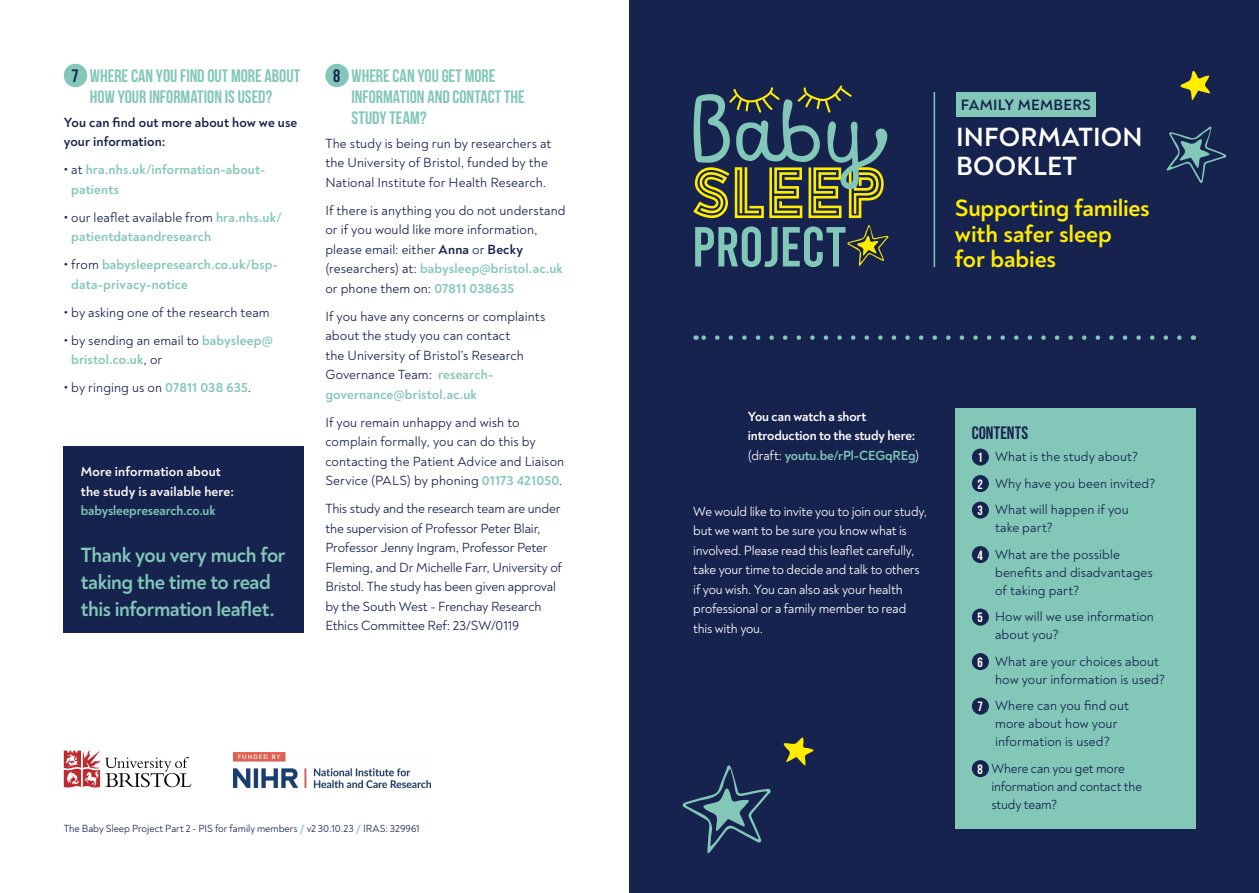
<style>
.page{position:relative;width:1259px;height:893px;background:#fff}
.page>*{position:absolute;margin:0;border:0;box-sizing:border-box;transform-origin:0 0}
.t1{font:700 26.85px/29.7px "Noah";letter-spacing:.01em;color:#fff}
.t2{font:700 24px/25.5px "Noah";letter-spacing:-.005em;color:#ffed00}
.t3{font:700 21px/27px "Noah";letter-spacing:-.025em;color:#82c7b8}
.t4{font:18px/21px "Bebas Neue";color:#82c7b8;text-align:center}
.t5{font:18px "Bebas Neue";letter-spacing:.005em;color:#17234f}
.t6{font:700 15.3px "Noah";letter-spacing:.02em;color:#17234f}
.t7{font:13.5px/19.5px "Noah";letter-spacing:.005em;color:#17234f}
.t8{font:13.5px/19.5px "Noah";letter-spacing:-.015em;color:#fff}
.t9{font:700 13.5px/19.5px "Noah";letter-spacing:.01em;color:#82c7b8}
.t10{font:700 13.5px/19.5px "Noah";letter-spacing:-.005em;color:#fff}
.t11{font:700 13.5px/19.5px "Noah";letter-spacing:.01em;color:#17234f}
.t12{font:700 13.5px "Noah";letter-spacing:-.01em;color:#82c7b8}
.t13{font:10.5px "Noah";color:#17234f}
.s1{color:#17234f}
.s2{font-weight:400;color:#17234f}
.s3{font-weight:700}
.s4{font-weight:700;color:#82c7b8}
.s5{font-weight:700;font-size:13.5px;color:#82c7b8}
.s6{font-weight:400}
.s7{color:#82c7b8}
.s8{font-family:"Bebas Neue";color:#fff}
</style>
<div class="page">
<div style="left:629px;top:0;width:630px;height:893px;background:#17234f"></div>
<svg style="left:682px;top:765px;width:89px;height:88px"></svg>
<svg style="left:783px;top:737px;width:30px;height:28px"></svg>
<div style="left:955px;top:408px;width:240px;height:421px;background:#82c7b8"></div>
<div style="left:972px;top:449px;width:17px;height:17px;background:#17234f;border-radius:50%"></div>
<div style="left:972px;top:475px;width:17px;height:17px;background:#17234f;border-radius:50%"></div>
<div style="left:972px;top:502px;width:17px;height:17px;background:#17234f;border-radius:50%"></div>
<div style="left:972px;top:546px;width:17px;height:17px;background:#17234f;border-radius:50%"></div>
<div style="left:972px;top:609px;width:17px;height:17px;background:#17234f;border-radius:50%"></div>
<div style="left:972px;top:653px;width:17px;height:17px;background:#17234f;border-radius:50%"></div>
<div style="left:972px;top:698px;width:17px;height:17px;background:#17234f;border-radius:50%"></div>
<div style="left:972px;top:760px;width:17px;height:17px;background:#17234f;border-radius:50%"></div>
<svg style="left:64px;top:750px;width:128px;height:37px"></svg>
<img style="left:234px;top:752px;width:197px;height:35px">
<div style="left:64px;top:64px;width:23px;height:23px;background:#82c7b8;border-radius:50%"></div>
<div style="left:325px;top:64px;width:24px;height:23px;background:#82c7b8;border-radius:50%"></div>
<div style="left:64px;top:446px;width:240px;height:187px;background:#17234f"></div>
<svg style="left:1166px;top:126px;width:60px;height:57px"></svg>
<svg style="left:1180px;top:71px;width:30px;height:29px"></svg>
<svg style="left:695px;top:226px;width:82px;height:41px"></svg>
<svg style="left:783px;top:225px;width:105px;height:42px"></svg>
<svg style="left:693px;top:85px;width:194px;height:133px"></svg>
<svg style="left:702px;top:335px;width:477px;height:5px"></svg>
<div style="left:956px;top:92px;width:140px;height:24px;background:#82c7b8"></div>
<hr style="left:933px;top:92px;width:2px;height:175px;background:#82c7b8">
<h3 class="t4" style="left:71px;top:65px;width:230px"><span class="s1">7</span> WHERE CAN YOU FIND OUT MORE ABOUT<br>HOW YOUR INFORMATION IS USED?</h3>
<p class="t11" style="left:64px;top:113px;width:235px">You can find out more about how we use your information:</p>
<p class="t9" style="left:71px;top:160px;width:195px;text-indent:-7px"><span class="s1">•</span> <span class="s2">at</span> hra.nhs.uk/information-about&shy;patients</p>
<p class="t9" style="left:71px;top:208px;width:212px;text-indent:-7px"><span class="s1">•</span> <span class="s2">our leaflet available from</span> hra.nhs.uk/ patientdataandresearch</p>
<p class="t9" style="left:71px;top:255px;width:208px;text-indent:-7px"><span class="s1">•</span> <span class="s2">from</span> babysleepresearch.co.uk/bsp&shy;data-privacy-notice</p>
<p class="t7" style="left:64px;top:303px;width:207px"><span class="s3">•</span> by asking one of the research team</p>
<p class="t9" style="left:71px;top:331px;width:203px;text-indent:-7px"><span class="s1">•</span> <span class="s2">by sending an email to</span> babysleep@ bristol.co.uk<span class="s2">, or</span></p>
<p class="t7" style="left:64px;top:378px;width:189px"><span class="s3">•</span> by ringing us on <span class="s4">07811 038 635</span>.</p>
<p class="t10" style="left:81px;top:462px;width:155px">More information about the study is available here:</p>
<p class="t12" style="left:81px;top:502px;width:136px">babysleepresearch.co.uk</p>
<h3 class="t3" style="left:81px;top:541px;width:206px">Thank you very much for taking the time to read this information leaflet.</h3>
<h3 class="t4" style="left:351px;top:65px;width:175px;text-align:left;text-indent:-18px"><span class="s1">8</span> WHERE CAN YOU GET MORE<br>INFORMATION AND CONTACT THE<br>STUDY TEAM?</h3>
<p class="t7" style="left:325px;top:134px;width:228px">The study is being run by researchers at the University of Bristol, funded by the<br>National Institute for Health Research.</p>
<p class="t7" style="left:325px;top:201px;width:242px">If there is anything you do not understand or if you would like more information, please email: either <span class="s3">Anna</span> or <span class="s3">Becky </span>(researchers) at: <span class="s4">babysleep@bristol.ac.uk </span>or phone them on: <span class="s4">07811 038635</span></p>
<p class="t7" style="left:325px;top:307px;width:221px">If you have any concerns or complaints about the study you can contact<br>the University of Bristol’s Research<br>Governance Team: <span class="s4">research&shy;governance@bristol.ac.uk</span></p>
<p class="t7" style="left:325px;top:413px;width:240px">If you remain unhappy and wish to complain formally, you can do this by contacting the Patient Advice and Liaison Service (PALS) by phoning <span class="s4">01173 421050</span>.</p>
<p class="t7" style="left:325px;top:499px;width:238px">This study and the research team are under the supervision of Professor Peter Blair, Professor Jenny Ingram, Professor Peter Fleming, and Dr Michelle Farr, University of Bristol. The study has been given approval by the South West - Frenchay Research Ethics Committee Ref: 23/SW/0119</p>
<p class="t13" style="left:64px;top:822px;width:357px">The Baby Sleep Project Part 2 - PIS for family members <span class="s5">/</span> v2 30.10.23 <span class="s5">/</span> IRAS: 329961</p>
<p class="t6" style="left:961px;top:95px;width:131px">FAMILY MEMBERS</p>
<h1 class="t1" style="left:956px;top:122px;width:188px">INFORMATION<br>BOOKLET</h1>
<h2 class="t2" style="left:955px;top:195px;width:196px">Supporting families with safer sleep<br>for babies</h2>
<p class="t10" style="left:747px;top:407px;width:173px">You can watch a short introduction to the study here: <span class="s6">(draft:</span> <span class="s7">youtu.be/rPl-CEGqREg</span><span class="s6">)</span></p>
<p class="t8" style="left:693px;top:502px;width:235px">We would like to invite you to join our study, but we want to be sure you know what is involved. Please read this leaflet carefully, take your time to decide and talk to others if you wish. You can also ask your health professional or a family member to read this with you.</p>
<h3 class="t5" style="left:972px;top:423px;width:58px">CONTENTS</h3>
<p class="t7" style="left:977px;top:443px;width:180px;line-height:26.5px"><span class="s8">1</span> What is the study about?<br><span class="s8">2</span> Why have you been invited?<br><span class="s8">3</span> What will happen if you</p>
<p class="t7" style="left:977px;top:514px;width:144px;line-height:26.5px;text-indent:18px">take part?<br><span class="s8">4</span> What are the possible</p>
<p class="t7" style="left:995px;top:563px;width:159px;line-height:18px">benefits and disadvantages of taking part?</p>
<p class="t7" style="left:995px;top:608px;width:160px;line-height:18px;text-indent:-18px"><span class="s8">5</span> How will we use information about you?</p>
<p class="t7" style="left:995px;top:652px;width:172px;line-height:18px;text-indent:-18px"><span class="s8">6</span> What are your choices about how your information is used?</p>
<p class="t7" style="left:977px;top:697px;width:153px;line-height:18px;text-align:center"><span class="s8">7</span> Where can you find out more about how your information is used?</p>
<p class="t7" style="left:991px;top:759px;width:152px;line-height:18px;text-indent:-14px"><span class="s8">8</span> Where can you get more information and contact the study team?</p>
</div>
